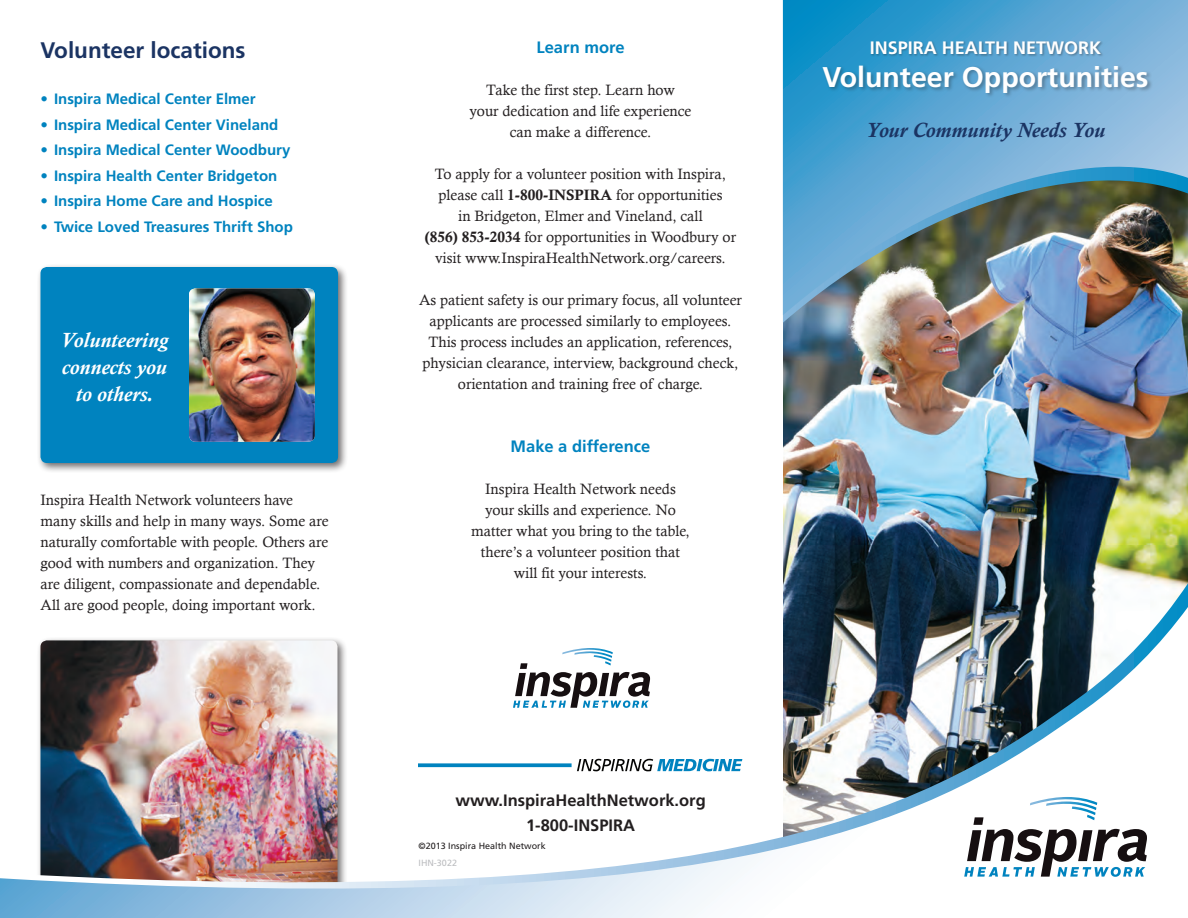
<style>
.page{position:relative;width:1188px;height:918px;background:#fff}
.page>*{position:absolute;margin:0;border:0;box-sizing:border-box;transform-origin:0 0}
.t1{font:700 28.5px "Frutiger";color:#fff}
.t2{font:700 22.5px "Frutiger";color:#1b3463}
.t3{font:italic 700 21px/27px "Calisto";color:#fff;text-align:center}
.t4{font:italic 700 21px "Calisto";color:#1b3463}
.t5{font:700 18px "Frutiger";color:#fff}
.t6{font:700 16.5px/25.5px "Frutiger";color:#231f20;text-align:center}
.t7{font:700 16.5px "Frutiger";color:#0083bf}
.t8{font:15px/21px "Calisto";color:#231f20;text-align:center}
.t9{font:700 15px "Frutiger";color:#0083bf}
.t10{font:9px "Frutiger";color:#231f20}
.t11{font:9px "Frutiger";color:#bcbdc0}
.s1{font-family:"Calis MT Bol"}
</style>
<div class="page">
<img style="left:0;top:0;width:1188px;height:918px">
<div style="left:871px;top:40px;width:233px;height:17px;background:#231f20;opacity:.35"></div>
<div style="left:822px;top:65px;width:331px;height:34px;background:#231f20;opacity:.35"></div>
<svg style="left:964px;top:797px;width:183px;height:80px"></svg>
<h2 class="t2" style="left:40px;top:37px;width:207px">Volunteer locations</h2>
<p class="t9" style="left:40px;top:90px;width:217px">• Inspira Medical Center Elmer</p>
<p class="t9" style="left:40px;top:116px;width:239px">• Inspira Medical Center Vineland</p>
<p class="t9" style="left:40px;top:141px;width:251px">• Inspira Medical Center Woodbury</p>
<p class="t9" style="left:40px;top:167px;width:238px">• Inspira Health Center Bridgeton</p>
<p class="t9" style="left:40px;top:192px;width:234px">• Inspira Home Care and Hospice</p>
<p class="t9" style="left:40px;top:218px;width:254px">• Twice Loved Treasures Thrift Shop</p>
<h3 class="t3" style="left:61px;top:327px;width:109px">Volunteering connects you to others.</h3>
<p class="t8" style="left:40px;top:489px;width:290px;text-align:left">Inspira Health Network volunteers have many skills and help in many ways. Some are naturally comfortable with people. Others are good with numbers and organization. They are diligent, compassionate and dependable.<br>All are good people, doing important work.</p>
<p class="t7" style="left:536px;top:38px;width:90px">Learn more</p>
<p class="t8" style="left:470px;top:80px;width:223px">Take the first step. Learn how<br>your dedication and life experience can make a difference.</p>
<p class="t8" style="left:425px;top:164px;width:313px">To apply for a volunteer position with Inspira, please call <span class="s1">1-800-INSPIRA</span> for opportunities<br>in Bridgeton, Elmer and Vineland, call<br><span class="s1">(856) 853-2034</span> for opportunities in Woodbury or visit www.InspiraHealthNetwork.org/careers.</p>
<p class="t8" style="left:419px;top:290px;width:324px">As patient safety is our primary focus, all volunteer applicants are processed similarly to employees.<br>This process includes an application, references, physician clearance, interview, background check, orientation and training free of charge.</p>
<p class="t7" style="left:511px;top:437px;width:141px">Make a difference</p>
<p class="t8" style="left:471px;top:479px;width:220px">Inspira Health Network needs your skills and experience. No matter what you bring to the table, there’s a volunteer position that will fit your interests.</p>
<p class="t5" style="left:870px;top:37px;width:233px">INSPIRA HEALTH NETWORK</p>
<h1 class="t1" style="left:822px;top:60px;width:328px">Volunteer Opportunities</h1>
<h3 class="t4" style="left:866px;top:118px;width:241px">Your Community Needs You</h3>
<p class="t6" style="left:455px;top:787px;width:252px">www.InspiraHealthNetwork.org<br>1-800-INSPIRA</p>
<p class="t10" style="left:418px;top:841px;width:129px">©2013 Inspira Health Network</p>
<p class="t11" style="left:418px;top:857px;width:40px">IHN-3022</p>
</div>
